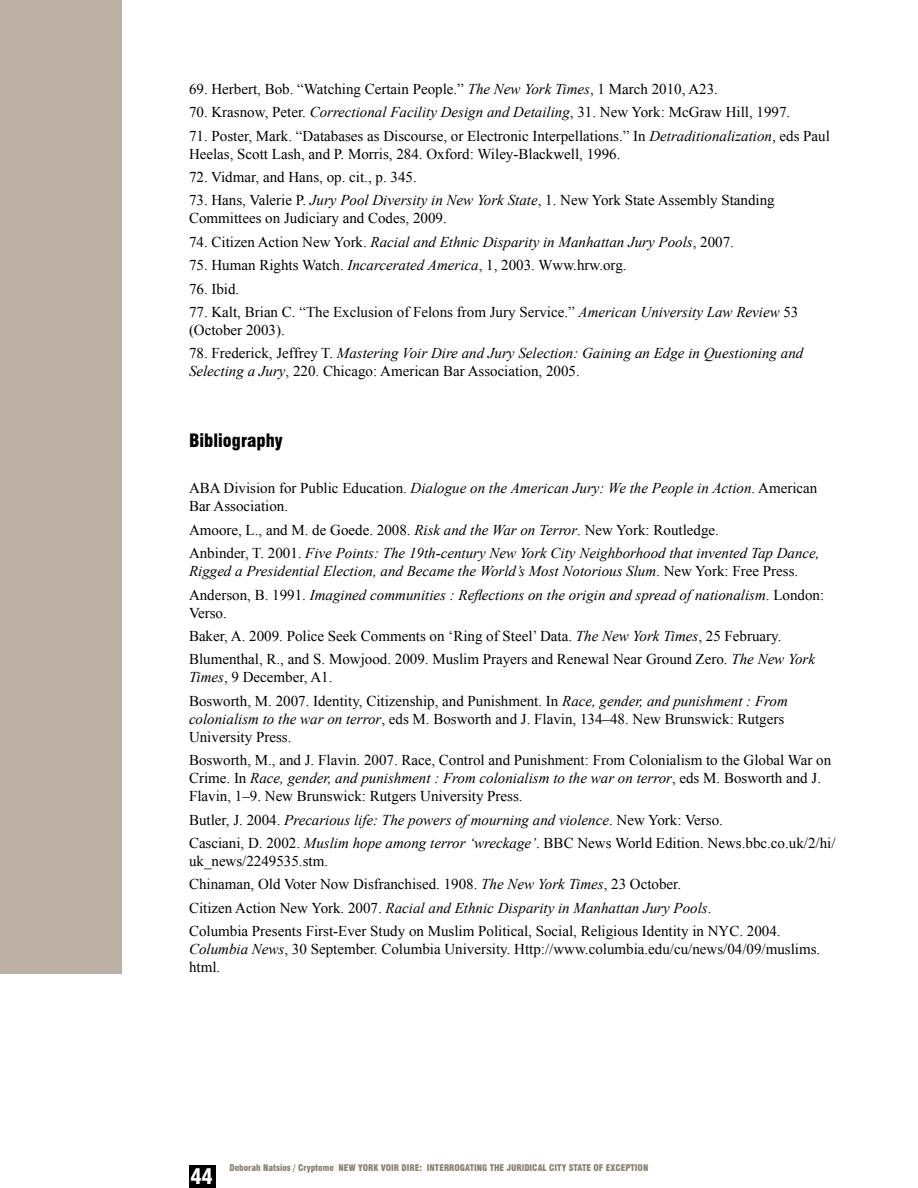
<style>
.page{position:relative;width:918px;height:1188px;background:#fff}
.page>*{position:absolute;margin:0;border:0;box-sizing:border-box;transform-origin:0 0}
.t1{font:900 condensed 21px "Swiss 721 BT";color:#fff}
.t2{font:900 condensed 18px "Swiss 721 BT";color:#000}
.t3{font:15px/18px "Times New Roman";color:#000}
.t4{font:italic 15px/23.4px "Times New Roman";color:#000}
.t5{font:900 condensed 9px "Swiss 721 BT";color:#887e6e}
.s1{font-style:italic}
.s2{font-style:normal}
</style>
<div class="page">
<div style="left:189px;top:1165px;width:27px;height:23px;background:#000"></div>
<div style="left:0;top:0;width:121px;height:974px;background:#bbb0a3"></div>
<p class="t3" style="left:189px;top:80px;width:530px">69. Herbert, Bob. “Watching Certain People.” <span class="s1">The New York Times</span>, 1 March 2010, A23.</p>
<p class="t3" style="left:189px;top:103px;width:603px">70. Krasnow, Peter. <span class="s1">Correctional Facility Design and Detailing</span>, 31. New York: McGraw Hill, 1997.</p>
<p class="t3" style="left:189px;top:126px;width:642px">71. Poster, Mark. “Databases as Discourse, or Electronic Interpellations.” In <span class="s1">Detraditionalization</span>, eds Paul<br>Heelas, Scott Lash, and P. Morris, 284. Oxford: Wiley-Blackwell, 1996.</p>
<p class="t3" style="left:189px;top:168px;width:229px">72. Vidmar, and Hans, op. cit., p. 345.</p>
<p class="t3" style="left:189px;top:191px;width:587px">73. Hans, Valerie P. <span class="s1">Jury Pool Diversity in New York State</span>, 1. New York State Assembly Standing<br>Committees on Judiciary and Codes, 2009.</p>
<p class="t4" style="left:189px;top:230px;width:546px"><span class="s2">74. Citizen Action New York.</span> Racial and Ethnic Disparity in Manhattan Jury Pools<span class="s2">, 2007.</span></p>
<p class="t3" style="left:189px;top:256px;width:439px">75. Human Rights Watch. <span class="s1">Incarcerated America</span>, 1, 2003. Www.hrw.org.</p>
<p class="t3" style="left:189px;top:279px;width:52px">76. Ibid.</p>
<p class="t3" style="left:189px;top:303px;width:611px">77. Kalt, Brian C. “The Exclusion of Felons from Jury Service.” <span class="s1">American University Law Review</span> 53 (October 2003).</p>
<p class="t4" style="left:189px;top:344px;width:616px;line-height:18px"><span class="s2">78. Frederick, Jeffrey T.</span> Mastering Voir Dire and Jury Selection: Gaining an Edge in Questioning and<br>Selecting a Jury<span class="s2">, 220. Chicago: American Bar Association, 2005.</span></p>
<p class="t2" style="left:189px;top:429px;width:95px">Bibliography</p>
<p class="t3" style="left:189px;top:479px;width:630px">ABA Division for Public Education. <span class="s1">Dialogue on the American Jury: We the People in Action</span>. American<br>Bar Association.</p>
<p class="t4" style="left:189px;top:518px;width:632px"><span class="s2">Amoore, L., and M. de Goede. 2008.</span> Risk and the War on Terror<span class="s2">. New York: Routledge.<br>Anbinder, T. 2001.</span> Five Points: The 19th-century New York City Neighborhood that invented Tap Dance,</p>
<p class="t4" style="left:189px;top:559px;width:637px">Rigged a Presidential Election, and Became the World’s Most Notorious Slum<span class="s2">. New York: Free Press.<br>Anderson, B. 1991.</span> Imagined communities : Reflections on the origin and spread of nationalism<span class="s2">. London:</span></p>
<p class="t3" style="left:189px;top:601px;width:628px;line-height:23.4px">Verso.<br>Baker, A. 2009. Police Seek Comments on ‘Ring of Steel’ Data. <span class="s1">The New York Times</span>, 25 February.<br>Blumenthal, R., and S. Mowjood. 2009. Muslim Prayers and Renewal Near Ground Zero. <span class="s1">The New York</span></p>
<p class="t3" style="left:189px;top:666px;width:600px;line-height:23.4px"><span class="s1">Times</span>, 9 December, A1.<br>Bosworth, M. 2007. Identity, Citizenship, and Punishment. In <span class="s1">Race, gender, and punishment : From</span></p>
<p class="t3" style="left:189px;top:710px;width:597px"><span class="s1">colonialism to the war on terror</span>, eds M. Bosworth and J. Flavin, 134–48. New Brunswick: Rutgers<br>University Press.</p>
<p class="t3" style="left:189px;top:751px;width:644px">Bosworth, M., and J. Flavin. 2007. Race, Control and Punishment: From Colonialism to the Global War on<br>Crime. In <span class="s1">Race, gender, and punishment : From colonialism to the war on terror</span>, eds M. Bosworth and J.<br>Flavin, 1–9. New Brunswick: Rutgers University Press.</p>
<p class="t3" style="left:189px;top:808px;width:648px;line-height:23.4px">Butler, J. 2004. <span class="s1">Precarious life: The powers of mourning and violence</span>. New York: Verso.<br>Casciani, D. 2002. <span class="s1">Muslim hope among terror ‘wreckage’</span>. BBC News World Edition. News.bbc.co.uk/2/hi/</p>
<p class="t3" style="left:189px;top:849px;width:593px;line-height:23.4px">uk_news/2249535.stm.<br>Chinaman, Old Voter Now Disfranchised. 1908. <span class="s1">The New York Times</span>, 23 October.<br>Citizen Action New York. 2007. <span class="s1">Racial and Ethnic Disparity in Manhattan Jury Pools</span>.<br>Columbia Presents First-Ever Study on Muslim Political, Social, Religious Identity in NYC. 2004.</p>
<p class="t3" style="left:189px;top:940px;width:633px"><span class="s1">Columbia News</span>, 30 September. Columbia University. Http://www.columbia.edu/cu/news/04/09/muslims. html.</p>
<h1 class="t1" style="left:190px;top:1164px;width:24px">44</h1>
<p class="t5" style="left:230px;top:1163px;width:420px">Deborah Natsios / Cryptome NEW YORK VOIR DIRE: INTERROGATING THE JURIDICAL CITY STATE OF EXCEPTION</p>
</div>
